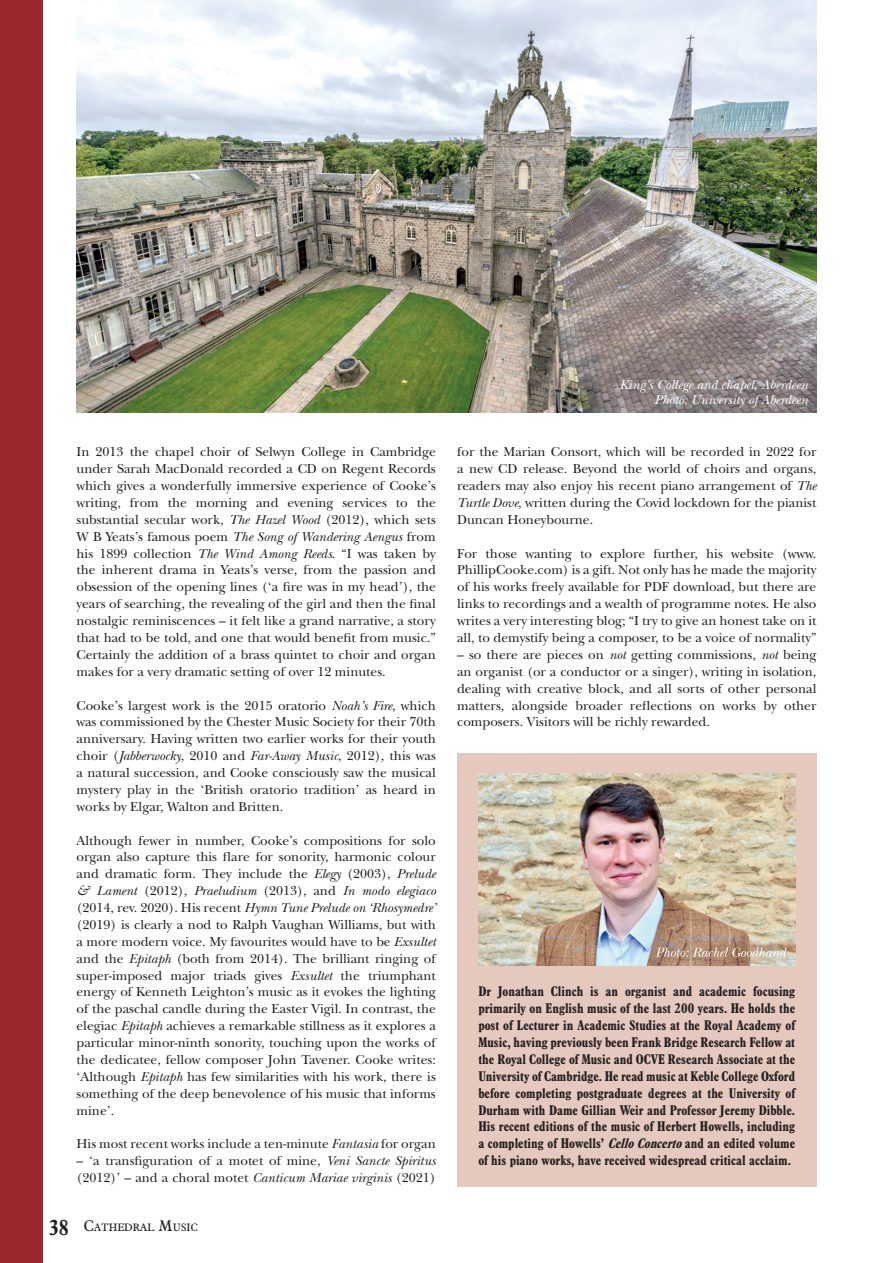
<style>
.page{position:relative;width:893px;height:1263px;background:#fff}
.page>*{position:absolute;margin:0;border:0;box-sizing:border-box;transform-origin:0 0}
.t1{font:13.5px/16.8px "New Baskerville";color:#231f20;text-align:justify}
.t2{font:700 condensed 13.5px/16.8px "Aldine 721 BT";color:#231f20;text-align:justify}
.t3{font:italic 13.5px/15px "New Baskerville";color:#fff;text-align:right}
.t4{font:10.5px "Aldine 721 BT";color:#231f20}
.s1{font-style:italic}
.s2{font-weight:700;font-stretch:condensed;font-size:21px}
.s3{font-size:15px}
</style>
<div class="page">
<div style="left:0;top:0;width:43px;height:1263px;background:#99272d"></div>
<img style="left:77px;top:0;width:739px;height:412px">
<div style="left:457px;top:753px;width:359px;height:433px;background:#e5c9bf"></div>
<img style="left:478px;top:774px;width:317px;height:191px">
<div style="left:643px;top:934px;width:156px;height:36px;background:#413d3a;opacity:.75"></div>
<svg style="left:656px;top:947px;width:131px;height:10px"></svg>
<p class="t1" style="left:77px;top:444px;width:361px">In 2013 the chapel choir of Selwyn College in Cambridge under Sarah MacDonald recorded a CD on Regent Records which gives a wonderfully immersive experience of Cooke’s writing, from the morning and evening services to the substantial secular work, <span class="s1">The Hazel Wood</span> (2012), which sets W B Yeats’s famous poem <span class="s1">The Song of Wandering Aengus</span> from his 1899 collection <span class="s1">The Wind Among Reeds</span>. “I was taken by the inherent drama in Yeats’s verse, from the passion and obsession of the opening lines (‘a fire was in my head’), the years of searching, the revealing of the girl and then the final nostalgic reminiscences – it felt like a grand narrative, a story that had to be told, and one that would benefit from music.” Certainly the addition of a brass quintet to choir and organ makes for a very dramatic setting of over 12 minutes.</p>
<p class="t1" style="left:77px;top:697px;width:361px">Cooke’s largest work is the 2015 oratorio <span class="s1">Noah’s Fire</span>, which was commissioned by the Chester Music Society for their 70th anniversary. Having written two earlier works for their youth choir (<span class="s1">Jabberwocky</span>, 2010 and <span class="s1">Far-Away Music</span>, 2012), this was a natural succession, and Cooke consciously saw the musical mystery play in the ‘British oratorio tradition’ as heard in works by Elgar, Walton and Britten.</p>
<p class="t1" style="left:77px;top:832px;width:361px">Although fewer in number, Cooke’s compositions for solo organ also capture this flare for sonority, harmonic colour and dramatic form. They include the <span class="s1">Elegy</span> (2003), <span class="s1">Prelude &amp; Lament</span> (2012), <span class="s1">Praeludium</span> (2013), and <span class="s1">In modo elegiaco </span>(2014, rev. 2020). His recent <span class="s1">Hymn Tune Prelude on ‘Rhosymedre’ </span>(2019) is clearly a nod to Ralph Vaughan Williams, but with a more modern voice. My favourites would have to be <span class="s1">Exsultet </span>and the <span class="s1">Epitaph</span> (both from 2014). The brilliant ringing of super-imposed major triads gives <span class="s1">Exsultet</span> the triumphant energy of Kenneth Leighton’s music as it evokes the lighting of the paschal candle during the Easter Vigil. In contrast, the elegiac <span class="s1">Epitaph</span> achieves a remarkable stillness as it explores a particular minor-ninth sonority, touching upon the works of the dedicatee, fellow composer John Tavener. Cooke writes: ‘Although <span class="s1">Epitaph</span> has few similarities with his work, there is something of the deep benevolence of his music that informs mine’.</p>
<p class="t1" style="left:77px;top:1135px;width:361px">His most recent works include a ten-minute <span class="s1">Fantasia</span> for organ</p>
<p class="t1" style="left:77px;top:1152px;width:361px">– ‘a transfiguration of a motet of mine, <span class="s1">Veni Sancte Spiritus </span>(2012)’ – and a choral motet <span class="s1">Canticum Mariae virginis</span> (2021)</p>
<p class="t4" style="left:49px;top:1220px;width:150px"><span class="s2">38</span> <span class="s3">C</span>ATHEDRAL <span class="s3">M</span>USIC</p>
<p class="t3" style="left:619px;top:377px;width:190px">King’s College and chapel, Aberdeen<br>Photo: University of Aberdeen</p>
<p class="t1" style="left:457px;top:444px;width:361px">for the Marian Consort, which will be recorded in 2022 for a new CD release. Beyond the world of choirs and organs, readers may also enjoy his recent piano arrangement of <span class="s1">The Turtle Dove</span>, written during the Covid lockdown for the pianist Duncan Honeybourne.</p>
<p class="t1" style="left:457px;top:545px;width:361px">For those wanting to explore further, his website (www.<br>PhillipCooke.com) is a gift. Not only has he made the majority of his works freely available for PDF download, but there are links to recordings and a wealth of programme notes. He also writes a very interesting blog; “I try to give an honest take on it all, to demystify being a composer, to be a voice of normality”</p>
<p class="t1" style="left:457px;top:646px;width:361px">– so there are pieces on <span class="s1">not</span> getting commissions, <span class="s1">not</span> being an organist (or a conductor or a singer), writing in isolation, dealing with creative block, and all sorts of other personal matters, alongside broader reflections on works by other composers. Visitors will be richly rewarded.</p>
<p class="t2" style="left:478px;top:983px;width:318px">Dr Jonathan Clinch is an organist and academic focusing primarily on English music of the last 200 years. He holds the post of Lecturer in Academic Studies at the Royal Academy of Music, having previously been Frank Bridge Research Fellow at the Royal College of Music and OCVE Research Associate at the University of Cambridge. He read music at Keble College Oxford before completing postgraduate degrees at the University of Durham with Dame Gillian Weir and Professor Jeremy Dibble.<br>His recent editions of the music of Herbert Howells, including a completing of Howells’ <span class="s1">CelloConcerto</span>and an edited volume of his piano works, have received widespread critical acclaim.</p>
</div>
